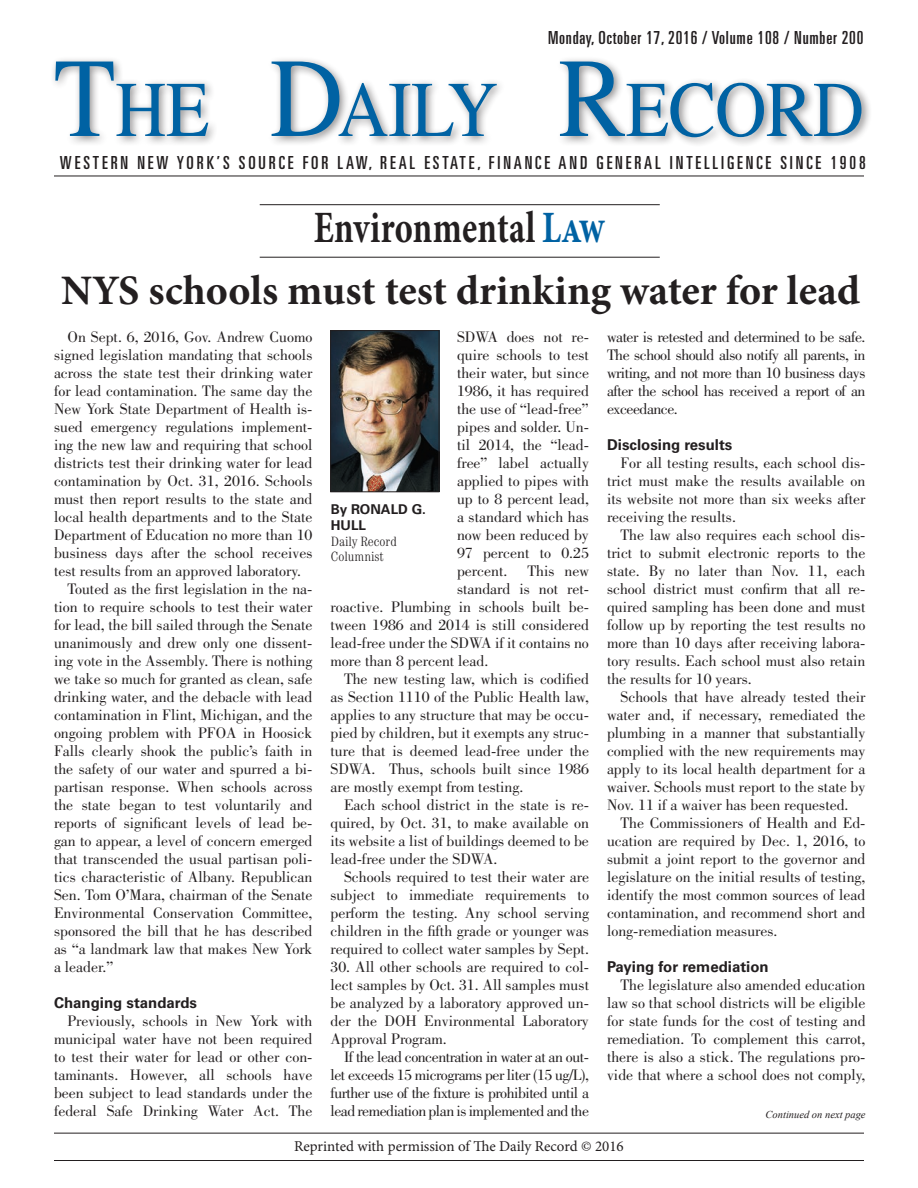
<style>
.page{position:relative;width:918px;height:1188px;background:#fff}
.page>*{position:absolute;margin:0;border:0;box-sizing:border-box;transform-origin:0 0}
.t1{font:78.75px "Times";letter-spacing:-.005em;color:#0062a3;scale:.9 1}
.t2{font:700 44.85px "Minion Pro";letter-spacing:.005em;color:#231f20;scale:.77 1}
.t3{font:700 42px "Minion Pro";color:#231f20}
.t4{font:ultra-condensed 18px "Univers LT Std";letter-spacing:.16em;color:#231f20}
.t5{font:ultra-condensed 18px "Univers LT Std";letter-spacing:.045em;color:#231f20}
.t6{font:15.75px/18px "Bodoni Std";color:#231f20;text-align:justify}
.t7{font:700 15px "Univers LT Std";color:#231f20}
.t8{font:15px "Minion Pro";color:#231f20}
.t9{font:300 condensed 13.5px/15.8px "Century";color:#231f20}
.t10{font:700 13.5px/15.8px "Univers LT Std";color:#231f20}
.t11{font:italic 10.5px "Times New Roman";color:#231f20}
.s1{font-size:112.5px}
.s2{color:#0062a3}
</style>
<div class="page">
<hr style="left:54px;top:1133px;width:810px;height:1px;background:#231f20">
<hr style="left:54px;top:1160px;width:810px;height:1px;background:#231f20">
<div style="left:50px;top:56px;width:823px;height:92px;background:#231f20;opacity:.5"></div>
<hr style="left:54px;top:176px;width:810px;height:1px;background:#231f20">
<hr style="left:260px;top:257px;width:400px;height:1px;background:#231f20">
<hr style="left:260px;top:204px;width:400px;height:1px;background:#231f20">
<img style="left:332px;top:332px;width:105px;height:158px">
<div style="left:330px;top:330px;width:109px;height:162px;border:1px solid #231f20"></div>
<p class="t5" style="left:548px;top:27px;width:317px">MONDAY, OCTOBER 17, 2016 / VOLUME 108 / NUMBER 200</p>
<h1 class="t1" style="left:54px;top:36px;width:818px"><span class="s1">T</span>HE <span class="s1">D</span>AILY <span class="s1">R</span>ECORD</h1>
<p class="t4" style="left:60px;top:152px;width:807px">WESTERN NEW YORK’S SOURCE FOR LAW, REAL ESTATE, FINANCE AND GENERAL INTELL IGENCE SINCE 1908</p>
<h2 class="t2" style="left:314px;top:196px;width:381px">Environmental <span class="s2">Law</span></h2>
<h3 class="t3" style="left:61px;top:261px;width:801px">NYS schools must test drinking water for lead</h3>
<p class="t6" style="left:68px;top:328px;width:246px">On Sept. 6, 2016, Gov. Andrew Cuomo</p>
<p class="t6" style="left:54px;top:346px;width:260px">signed legislation mandating that schools</p>
<p class="t6" style="left:54px;top:364px;width:260px">across the state test their drinking water</p>
<p class="t6" style="left:54px;top:382px;width:260px">for lead contamination. The same day the</p>
<p class="t6" style="left:54px;top:400px;width:260px">New York State Department of Health is-</p>
<p class="t6" style="left:54px;top:418px;width:260px">sued emergency regulations implement-</p>
<p class="t6" style="left:54px;top:436px;width:260px">ing the new law and requiring that school</p>
<p class="t6" style="left:54px;top:454px;width:260px">districts test their drinking water for lead</p>
<p class="t6" style="left:54px;top:472px;width:260px">contamination by Oct. 31, 2016. Schools</p>
<p class="t6" style="left:54px;top:490px;width:260px">must then report results to the state and</p>
<p class="t6" style="left:54px;top:508px;width:260px">local health departments and to the State</p>
<p class="t6" style="left:54px;top:526px;width:260px">Department of Education no more than 10</p>
<p class="t6" style="left:54px;top:544px;width:260px">business days after the school receives</p>
<p class="t6" style="left:54px;top:562px;width:249px">test results from an approved laboratory.</p>
<p class="t6" style="left:68px;top:580px;width:247px">Touted as the first legislation in the na-</p>
<p class="t6" style="left:54px;top:598px;width:260px">tion to require schools to test their water</p>
<p class="t6" style="left:54px;top:616px;width:260px">for lead, the bill sailed through the Senate</p>
<p class="t6" style="left:54px;top:634px;width:260px">unanimously and drew only one dissent-</p>
<p class="t6" style="left:54px;top:652px;width:260px">ing vote in the Assembly. There is nothing</p>
<p class="t6" style="left:54px;top:670px;width:260px">we take so much for granted as clean, safe</p>
<p class="t6" style="left:54px;top:688px;width:260px">drinking water, and the debacle with lead</p>
<p class="t6" style="left:54px;top:706px;width:260px">contamination in Flint, Michigan, and the</p>
<p class="t6" style="left:54px;top:724px;width:260px">ongoing problem with PFOA in Hoosick</p>
<p class="t6" style="left:54px;top:742px;width:260px">Falls clearly shook the public’s faith in</p>
<p class="t6" style="left:54px;top:760px;width:260px">the safety of our water and spurred a bi-</p>
<p class="t6" style="left:54px;top:778px;width:260px">partisan response. When schools across</p>
<p class="t6" style="left:54px;top:796px;width:260px">the state began to test voluntarily and</p>
<p class="t6" style="left:54px;top:814px;width:260px">reports of significant levels of lead be-</p>
<p class="t6" style="left:54px;top:832px;width:260px">gan to appear, a level of concern emerged</p>
<p class="t6" style="left:54px;top:850px;width:260px">that transcended the usual partisan poli-</p>
<p class="t6" style="left:54px;top:868px;width:260px">tics characteristic of Albany. Republican</p>
<p class="t6" style="left:54px;top:886px;width:260px">Sen. Tom O’Mara, chairman of the Senate</p>
<p class="t6" style="left:54px;top:904px;width:260px">Environmental Conservation Committee,</p>
<p class="t6" style="left:54px;top:922px;width:260px">sponsored the bill that he has described</p>
<p class="t6" style="left:54px;top:940px;width:260px">as “a landmark law that makes New York</p>
<p class="t6" style="left:54px;top:958px;width:61px">a leader.”</p>
<p class="t7" style="left:54px;top:994px;width:145px">Changing standards</p>
<p class="t6" style="left:54px;top:1012px;width:260px;text-indent:13px">Previously, schools in New York with municipal water have not been required to test their water for lead or other con&shy;taminants. However, all schools have been subject to lead standards under the federal Safe Drinking Water Act. The</p>
<p class="t6" style="left:457px;top:328px;width:133px">SDWA does not re&shy;quire schools to test their water, but since 1986, it has required the use of “lead-free” pipes and solder. Un&shy;til 2014, the “lead&shy;free” label actually applied to pipes with up to 8 percent lead, a standard which has now been reduced by 97 percent to 0.25 percent.</p>
<p class="t10" style="left:331px;top:502px;width:97px">By Ronald G.<br>Hull</p>
<p class="t9" style="left:331px;top:533px;width:67px">Daily Record<br>Columnist</p>
<p class="t6" style="left:527px;top:562px;width:63px">This new</p>
<p class="t6" style="left:457px;top:580px;width:133px">standard is not ret-</p>
<p class="t6" style="left:331px;top:598px;width:260px">roactive. Plumbing in schools built be-</p>
<p class="t6" style="left:331px;top:616px;width:260px">tween 1986 and 2014 is still considered</p>
<p class="t6" style="left:331px;top:634px;width:260px">lead-free under the SDWA if it contains no</p>
<p class="t6" style="left:331px;top:652px;width:159px">more than 8 percent lead.</p>
<p class="t6" style="left:344px;top:670px;width:246px">The new testing law, which is codified</p>
<p class="t6" style="left:331px;top:688px;width:260px">as Section 1110 of the Public Health law,</p>
<p class="t6" style="left:331px;top:706px;width:260px">applies to any structure that may be occu-</p>
<p class="t6" style="left:331px;top:724px;width:260px">pied by children, but it exempts any struc-</p>
<p class="t6" style="left:331px;top:742px;width:260px">ture that is deemed lead-free under the</p>
<p class="t6" style="left:331px;top:760px;width:260px">SDWA. Thus, schools built since 1986</p>
<p class="t6" style="left:331px;top:778px;width:194px">are mostly exempt from testing.</p>
<p class="t6" style="left:344px;top:796px;width:246px">Each school district in the state is re-</p>
<p class="t6" style="left:331px;top:814px;width:260px">quired, by Oct. 31, to make available on</p>
<p class="t6" style="left:331px;top:832px;width:260px">its website a list of buildings deemed to be</p>
<p class="t6" style="left:331px;top:850px;width:168px">lead-free under the SDWA.</p>
<p class="t6" style="left:344px;top:868px;width:247px">Schools required to test their water are</p>
<p class="t6" style="left:331px;top:886px;width:260px">subject to immediate requirements to</p>
<p class="t6" style="left:331px;top:904px;width:260px">perform the testing. Any school serving</p>
<p class="t6" style="left:331px;top:922px;width:260px">children in the fifth grade or younger was</p>
<p class="t6" style="left:331px;top:940px;width:260px">required to collect water samples by Sept.</p>
<p class="t6" style="left:331px;top:958px;width:260px">30. All other schools are required to col&shy;lect samples by Oct. 31. All samples must be analyzed by a laboratory approved un&shy;der the DOH Environmental Laboratory Approval Program.</p>
<p class="t6" style="left:331px;top:1048px;width:260px;text-indent:13px">If the lead concentration in water at an out&shy;let exceeds 15 micrograms per liter (15 ug/L), further use of the fixture is prohibited until a lead remediation plan is implemented and the</p>
<p class="t6" style="left:607px;top:328px;width:260px">water is retested and determined to be safe.<br>The school should also notify all parents, in writing, and not more than 10 business days after the school has received a report of an exceedance.</p>
<p class="t7" style="left:607px;top:436px;width:127px">Disclosing results</p>
<p class="t6" style="left:607px;top:454px;width:260px;text-indent:13px">For all testing results, each school dis&shy;trict must make the results available on its website not more than six weeks after receiving the results.</p>
<p class="t6" style="left:607px;top:526px;width:260px;text-indent:13px">The law also requires each school dis&shy;trict to submit electronic reports to the state. By no later than Nov. 11, each school district must confirm that all re&shy;quired sampling has been done and must follow up by reporting the test results no more than 10 days after receiving labora&shy;tory results. Each school must also retain the results for 10 years.</p>
<p class="t6" style="left:607px;top:688px;width:260px;text-indent:13px">Schools that have already tested their water and, if necessary, remediated the plumbing in a manner that substantially complied with the new requirements may apply to its local health department for a waiver. Schools must report to the state by Nov. 11 if a waiver has been requested.</p>
<p class="t6" style="left:607px;top:814px;width:260px;text-indent:13px">The Commissioners of Health and Ed&shy;ucation are required by Dec. 1, 2016, to submit a joint report to the governor and legislature on the initial results of testing, identify the most common sources of lead contamination, and recommend short and long-remediation measures.</p>
<p class="t7" style="left:607px;top:958px;width:163px">Paying for remediation</p>
<p class="t6" style="left:607px;top:976px;width:260px;text-indent:13px">The legislature also amended education law so that school districts will be eligible for state funds for the cost of testing and remediation. To complement this carrot, there is also a stick. The regulations pro&shy;vide that where a school does not comply,</p>
<p class="t11" style="left:766px;top:1107px;width:102px">Continued on next page</p>
<p class="t8" style="left:294px;top:1136px;width:331px">Reprinted with permission of The Daily Record © 2016</p>
</div>
